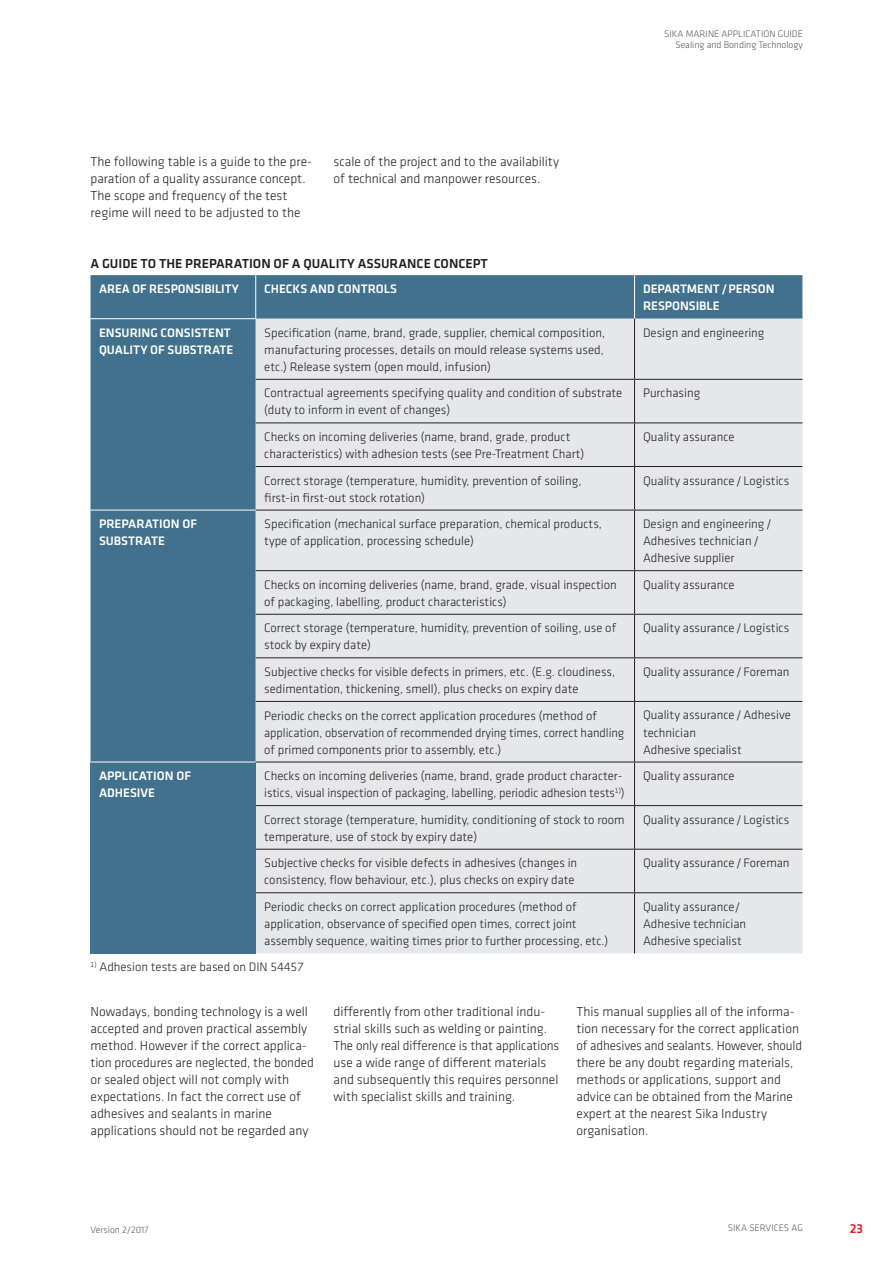
<style>
.page{position:relative;width:893px;height:1263px;background:#fff}
.page>*{position:absolute;margin:0;border:0;box-sizing:border-box;transform-origin:0 0}
.t1{font:300 13.5px/17px "Klavika";color:#231f20}
.t2{font:500 13.5px "Klavika";color:#231f20}
.t3{font:500 13.5px "Klavika";color:#ee1d23}
.t4{font:300 12.75px/17px "Klavika";color:#231f20}
.t5{font:500 12.75px/17px "Klavika";color:#fff}
.t6{font:300 9.75px/11.2px "Klavika";color:#57585a;text-align:right}
</style>
<div class="page">
<div style="left:91px;top:275px;width:711px;height:44px;background:#41718c"></div>
<div style="left:91px;top:319px;width:165px;height:443px;background:#41718c"></div>
<div style="left:256px;top:319px;width:546px;height:634px;background:#e6e7e9"></div>
<div style="left:256px;top:380px;width:546px;height:512px;background:#e6e7e9"></div>
<div style="left:91px;top:762px;width:165px;height:191px;background:#41718c"></div>
<hr style="left:255px;top:275px;width:1px;height:43px;background:#fff">
<hr style="left:634px;top:275px;width:1px;height:44px;background:#fff">
<hr style="left:91px;top:318px;width:165px;height:1px;background:#fff">
<hr style="left:91px;top:510px;width:165px;height:1px;background:#fff">
<hr style="left:91px;top:762px;width:165px;height:1px;background:#fff">
<hr style="left:634px;top:319px;width:1px;height:60px;background:#231f20">
<hr style="left:256px;top:379px;width:379px;height:1px;background:#231f20">
<hr style="left:635px;top:379px;width:167px;height:1px;background:#231f20">
<hr style="left:634px;top:380px;width:1px;height:42px;background:#231f20">
<hr style="left:256px;top:422px;width:379px;height:1px;background:#231f20">
<hr style="left:635px;top:422px;width:167px;height:1px;background:#231f20">
<hr style="left:634px;top:423px;width:1px;height:43px;background:#231f20">
<hr style="left:256px;top:466px;width:379px;height:1px;background:#231f20">
<hr style="left:635px;top:466px;width:167px;height:1px;background:#231f20">
<hr style="left:634px;top:467px;width:1px;height:43px;background:#231f20">
<hr style="left:256px;top:510px;width:379px;height:1px;background:#231f20">
<hr style="left:635px;top:510px;width:167px;height:1px;background:#231f20">
<hr style="left:634px;top:510px;width:1px;height:60px;background:#231f20">
<hr style="left:256px;top:570px;width:379px;height:1px;background:#231f20">
<hr style="left:635px;top:570px;width:167px;height:1px;background:#231f20">
<hr style="left:634px;top:571px;width:1px;height:43px;background:#231f20">
<hr style="left:256px;top:614px;width:379px;height:1px;background:#231f20">
<hr style="left:635px;top:614px;width:167px;height:1px;background:#231f20">
<hr style="left:634px;top:615px;width:1px;height:42px;background:#231f20">
<hr style="left:256px;top:657px;width:379px;height:1px;background:#231f20">
<hr style="left:635px;top:657px;width:167px;height:1px;background:#231f20">
<hr style="left:634px;top:658px;width:1px;height:43px;background:#231f20">
<hr style="left:256px;top:701px;width:379px;height:1px;background:#231f20">
<hr style="left:635px;top:701px;width:167px;height:1px;background:#231f20">
<hr style="left:634px;top:702px;width:1px;height:60px;background:#231f20">
<hr style="left:256px;top:762px;width:379px;height:1px;background:#231f20">
<hr style="left:635px;top:762px;width:167px;height:1px;background:#231f20">
<hr style="left:634px;top:762px;width:1px;height:43px;background:#231f20">
<hr style="left:256px;top:805px;width:379px;height:1px;background:#231f20">
<hr style="left:635px;top:805px;width:167px;height:1px;background:#231f20">
<hr style="left:634px;top:806px;width:1px;height:43px;background:#231f20">
<hr style="left:256px;top:849px;width:379px;height:1px;background:#231f20">
<hr style="left:635px;top:849px;width:167px;height:1px;background:#231f20">
<hr style="left:634px;top:849px;width:1px;height:43px;background:#231f20">
<hr style="left:256px;top:892px;width:379px;height:1px;background:#231f20">
<hr style="left:635px;top:892px;width:167px;height:1px;background:#231f20">
<hr style="left:634px;top:893px;width:1px;height:60px;background:#231f20">
<p class="t6" style="left:664px;top:28px;width:140px">SIKA MARINE APPLICATION GUIDE<br>Sealing and Bonding Technology</p>
<p class="t1" style="left:91px;top:153px;width:223px">The following table is a guide to the pre&shy;paration of a quality assurance concept.<br>The scope and frequency of the test regime will need to be adjusted to the</p>
<p class="t1" style="left:333px;top:153px;width:227px">scale of the project and to the availability of technical and manpower resources.</p>
<p class="t2" style="left:91px;top:254px;width:399px">A GUIDE TO THE PREPARATION OF A QUALITY ASSURANCE CONCEPT</p>
<p class="t5" style="left:99px;top:280px;width:141px">AREA OF RESPONSIBILITY</p>
<p class="t5" style="left:264px;top:280px;width:134px">CHECKS AND CONTROLS</p>
<p class="t5" style="left:643px;top:280px;width:133px">DEPARTMENT/PERSON<br>RESPONSIBLE</p>
<p class="t5" style="left:99px;top:324px;width:136px">ENSURING CONSISTENT<br>QUALITY OF SUBSTRATE</p>
<p class="t4" style="left:264px;top:324px;width:342px;text-align:justify">Specification (name, brand, grade, supplier, chemical composition, manufacturing processes, details on mould release systems used, etc.) Release system (open mould, infusion)</p>
<p class="t4" style="left:643px;top:324px;width:123px">Design and engineering</p>
<p class="t4" style="left:264px;top:385px;width:360px">Contractual agreements specifying quality and condition of substrate (duty to inform in event of changes)</p>
<p class="t4" style="left:643px;top:385px;width:59px">Purchasing</p>
<p class="t4" style="left:264px;top:428px;width:322px">Checks on incoming deliveries (name, brand, grade, product characteristics) with adhesion tests (see Pre-Treatment Chart)</p>
<p class="t4" style="left:643px;top:428px;width:93px">Quality assurance</p>
<p class="t4" style="left:264px;top:472px;width:319px">Correct storage (temperature, humidity, prevention of soiling, first-in first-out stock rotation)</p>
<p class="t4" style="left:643px;top:472px;width:148px">Quality assurance / Logistics</p>
<p class="t5" style="left:99px;top:515px;width:100px">PREPARATION OF<br>SUBSTRATE</p>
<p class="t4" style="left:264px;top:515px;width:339px">Specification (mechanical surface preparation, chemical products, type of application, processing schedule)</p>
<p class="t4" style="left:643px;top:515px;width:130px">Design and engineering/<br>Adhesives technician/<br>Adhesive supplier</p>
<p class="t4" style="left:264px;top:576px;width:354px">Checks on incoming deliveries (name, brand, grade, visual inspection of packaging, labelling, product characteristics)</p>
<p class="t4" style="left:643px;top:576px;width:93px">Quality assurance</p>
<p class="t4" style="left:264px;top:619px;width:353px">Correct storage (temperature, humidity, prevention of soiling, use of stock by expiry date)</p>
<p class="t4" style="left:643px;top:619px;width:148px">Quality assurance / Logistics</p>
<p class="t4" style="left:264px;top:663px;width:352px">Subjective checks for visible defects in primers, etc. (E.g. cloudiness, sedimentation, thickening, smell), plus checks on expiry date</p>
<p class="t4" style="left:643px;top:663px;width:148px">Quality assurance /Foreman</p>
<p class="t4" style="left:264px;top:707px;width:362px">Periodic checks on the correct application procedures (method of application, observation of recommended drying times, correct handling of primed components prior to assembly, etc.)</p>
<p class="t4" style="left:643px;top:707px;width:149px">Quality assurance /Adhesive technician<br>Adhesive specialist</p>
<p class="t5" style="left:99px;top:767px;width:93px">APPLICATION OF<br>ADHESIVE</p>
<p class="t4" style="left:264px;top:767px;width:362px">Checks on incoming deliveries (name, brand, grade product character&shy;istics, visual inspection of packaging, labelling, periodic adhesion tests<sup>1)</sup>)</p>
<p class="t4" style="left:643px;top:767px;width:93px">Quality assurance</p>
<p class="t4" style="left:264px;top:811px;width:362px">Correct storage (temperature, humidity, conditioning of stock to room temperature, use of stock by expiry date)</p>
<p class="t4" style="left:643px;top:811px;width:148px">Quality assurance / Logistics</p>
<p class="t4" style="left:264px;top:854px;width:314px">Subjective checks for visible defects in adhesives (changes in consistency, flow behaviour, etc.), plus checks on expiry date</p>
<p class="t4" style="left:643px;top:854px;width:148px">Quality assurance /Foreman</p>
<p class="t4" style="left:264px;top:898px;width:345px">Periodic checks on correct application procedures (method of application, observance of specified open times, correct joint assembly sequence, waiting times prior to further processing, etc.)</p>
<p class="t4" style="left:643px;top:898px;width:105px">Quality assurance/<br>Adhesive technician<br>Adhesive specialist</p>
<p class="t4" style="left:91px;top:958px;width:215px"><sup>1)</sup> Adhesion tests are based on DIN 54457</p>
<p class="t1" style="left:91px;top:1003px;width:225px">Nowadays, bonding technology is a well accepted and proven practical assembly method. However if the correct applica&shy;tion procedures are neglected, the bonded or sealed object will not comply with expectations. In fact the correct use of adhesives and sealants in marine applications should not be regarded any</p>
<p class="t1" style="left:333px;top:1003px;width:227px">differently from other traditional indu&shy;strial skills such as welding or painting.<br>The only real difference is that applications use a wide range of different materials and subsequently this requires personnel with specialist skills and training.</p>
<p class="t1" style="left:576px;top:1003px;width:227px">This manual supplies all of the informa&shy;tion necessary for the correct application of adhesives and sealants. However, should there be any doubt regarding materials, methods or applications, support and advice can be obtained from the Marine expert at the nearest Sika Industry organisation.</p>
<p class="t6" style="left:91px;top:1224px;width:60px">Version 2/2017</p>
<p class="t6" style="left:728px;top:1222px;width:77px">SIKA SERVICES AG</p>
<p class="t3" style="left:850px;top:1219px;width:15px">23</p>
</div>
